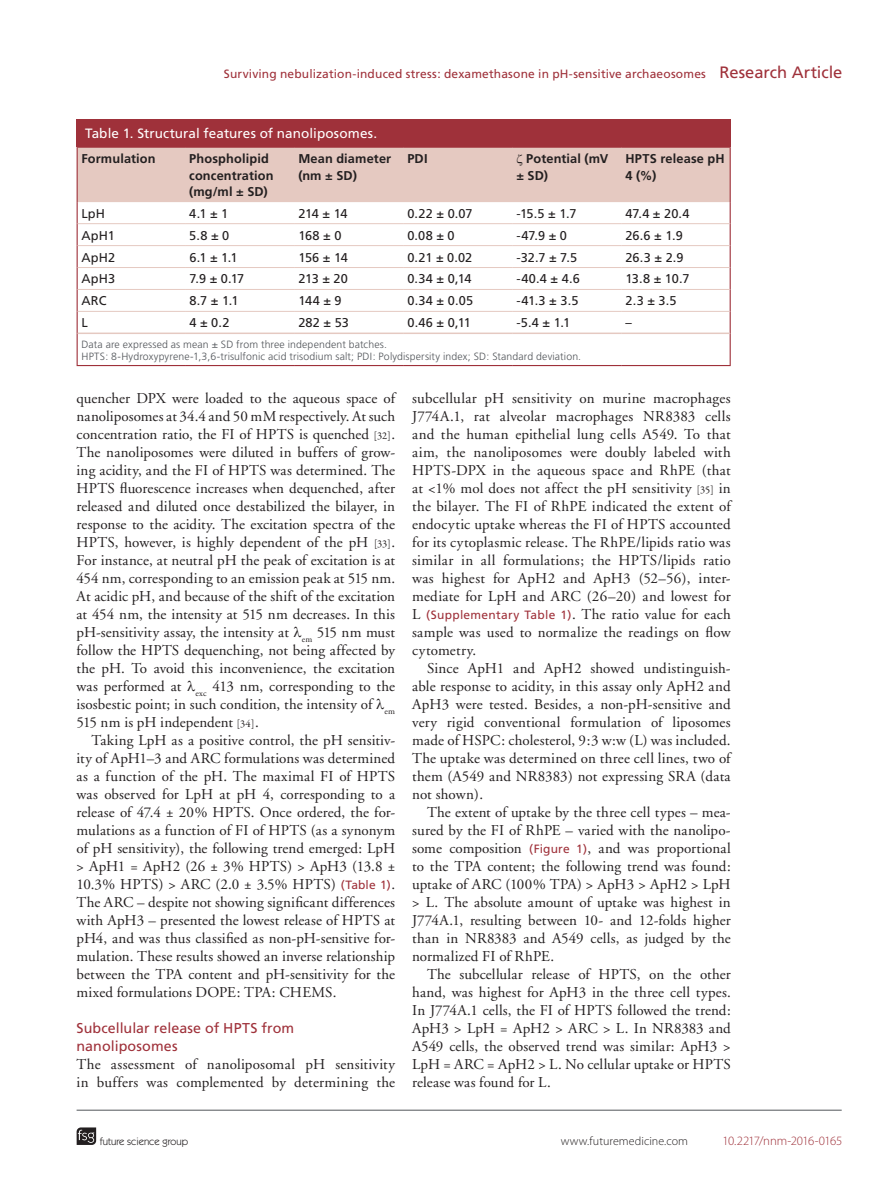
<style>
.page{position:relative;width:885px;height:1191px;background:#fff}
.page>*{position:absolute;margin:0;border:0;box-sizing:border-box;transform-origin:0 0}
.t1{font:15px/18px "Adobe Garamond";letter-spacing:.01em;color:#231f20;text-align:justify}
.t2{font:14.25px/18px "Frutiger";letter-spacing:.005em;color:#9f313a}
.t3{font:13.5px "Frutiger";letter-spacing:.005em;color:#fff}
.t4{font:12.75px "Frutiger";color:#231f20}
.t5{font:700 12.75px/16.5px "Frutiger 65";letter-spacing:.01em;color:#231f20}
.t6{font:300 12.75px "Myriad Pro";letter-spacing:-.045em;color:#9f313a}
.t7{font:12px "Frutiger";letter-spacing:.015em;color:#9f313a}
.t8{font:300 12px "Myriad Pro";letter-spacing:.005em;color:#231f20}
.t9{font:300 10.5px/12px "Frutiger";letter-spacing:.01em;color:#52555a}
.t10{font:10.5px "Itc Kabel";color:#231f20}
.s1{font-size:16.5px}
.s2{font-family:"Garamond Premr Pro";font-size:10.5px}
.s3{font-family:"Frutiger";font-size:12px;color:#9f313a}
</style>
<div class="page">
<svg style="left:77px;top:1127px;width:19px;height:18px"></svg>
<hr style="left:77px;top:1109px;width:764px;height:1px;background:#52555a">
<div style="left:77px;top:119px;width:653px;height:28px;background:#9f313a"></div>
<hr style="left:77px;top:333px;width:1px;height:32px;background:#9f313a">
<hr style="left:729px;top:333px;width:1px;height:32px;background:#9f313a">
<hr style="left:77px;top:365px;width:108px;height:1px;background:#9f313a">
<hr style="left:185px;top:365px;width:109px;height:1px;background:#9f313a">
<hr style="left:294px;top:365px;width:109px;height:1px;background:#9f313a">
<hr style="left:403px;top:365px;width:109px;height:1px;background:#9f313a">
<hr style="left:512px;top:365px;width:109px;height:1px;background:#9f313a">
<hr style="left:621px;top:365px;width:109px;height:1px;background:#9f313a">
<hr style="left:78px;top:332px;width:107px;height:2px;background:#e5c9c1">
<hr style="left:185px;top:332px;width:109px;height:2px;background:#e5c9c1">
<hr style="left:294px;top:332px;width:109px;height:2px;background:#e5c9c1">
<hr style="left:403px;top:332px;width:109px;height:2px;background:#e5c9c1">
<hr style="left:512px;top:332px;width:109px;height:2px;background:#e5c9c1">
<hr style="left:621px;top:332px;width:108px;height:2px;background:#e5c9c1">
<svg style="left:77px;top:147px;width:653px;height:186px"></svg>
<p class="t7" style="left:224px;top:67px;width:620px">Surviving nebulization-induced stress: dexamethasone in pH-sensitive archaeosomes <span class="s1">Research Article</span></p>
<p class="t3" style="left:85px;top:125px;width:293px">Table 1. Structural features of nanoliposomes.</p>
<p class="t5" style="left:81px;top:150px;width:76px">Formulation</p>
<p class="t5" style="left:189px;top:150px;width:86px">Phospholipid concentration (mg/ml ± SD)</p>
<p class="t5" style="left:298px;top:150px;width:94px">Mean diameter (nm ± SD)</p>
<p class="t5" style="left:407px;top:150px;width:22px">PDI</p>
<p class="t5" style="left:516px;top:150px;width:93px;text-indent:10px">Potential (mV ± SD)</p>
<p class="t5" style="left:625px;top:150px;width:101px">HPTS release pH<br>4 (%)</p>
<p class="t4" style="left:81px;top:206px;width:25px">LpH</p>
<p class="t4" style="left:189px;top:206px;width:40px">4.1 ± 1</p>
<p class="t4" style="left:298px;top:206px;width:51px">214 ± 14</p>
<p class="t4" style="left:407px;top:206px;width:67px">0.22 ± 0.07</p>
<p class="t4" style="left:516px;top:206px;width:62px">-15.5 ± 1.7</p>
<p class="t4" style="left:625px;top:206px;width:66px">47.4 ± 20.4</p>
<p class="t4" style="left:81px;top:228px;width:35px">ApH1</p>
<p class="t4" style="left:189px;top:228px;width:42px">5.8 ± 0</p>
<p class="t4" style="left:298px;top:228px;width:45px">168 ± 0</p>
<p class="t4" style="left:407px;top:228px;width:49px">0.08 ± 0</p>
<p class="t4" style="left:516px;top:228px;width:52px">-47.9 ± 0</p>
<p class="t4" style="left:625px;top:228px;width:59px">26.6 ± 1.9</p>
<p class="t4" style="left:81px;top:250px;width:35px">ApH2</p>
<p class="t4" style="left:189px;top:250px;width:50px">6.1 ± 1.1</p>
<p class="t4" style="left:298px;top:250px;width:51px">156 ± 14</p>
<p class="t4" style="left:407px;top:250px;width:66px">0.21 ± 0.02</p>
<p class="t4" style="left:516px;top:250px;width:62px">-32.7 ± 7.5</p>
<p class="t4" style="left:625px;top:250px;width:60px">26.3 ± 2.9</p>
<p class="t4" style="left:81px;top:271px;width:35px">ApH3</p>
<p class="t4" style="left:189px;top:271px;width:57px">7.9 ± 0.17</p>
<p class="t4" style="left:298px;top:271px;width:51px">213 ± 20</p>
<p class="t4" style="left:407px;top:271px;width:66px">0.34 ± 0,14</p>
<p class="t4" style="left:516px;top:271px;width:65px">-40.4 ± 4.6</p>
<p class="t4" style="left:625px;top:271px;width:65px">13.8 ± 10.7</p>
<p class="t4" style="left:81px;top:293px;width:27px">ARC</p>
<p class="t4" style="left:189px;top:293px;width:51px">8.7 ± 1.1</p>
<p class="t4" style="left:298px;top:293px;width:45px">144 ± 9</p>
<p class="t4" style="left:407px;top:293px;width:67px">0.34 ± 0.05</p>
<p class="t4" style="left:516px;top:293px;width:64px">-41.3 ± 3.5</p>
<p class="t4" style="left:625px;top:293px;width:53px">2.3 ± 3.5</p>
<p class="t4" style="left:81px;top:315px;width:8px">L</p>
<p class="t4" style="left:189px;top:315px;width:42px">4 ± 0.2</p>
<p class="t4" style="left:298px;top:315px;width:52px">282 ± 53</p>
<p class="t4" style="left:407px;top:315px;width:65px">0.46 ± 0,11</p>
<p class="t4" style="left:516px;top:315px;width:55px">-5.4 ± 1.1</p>
<p class="t4" style="left:625px;top:315px;width:8px">–</p>
<p class="t9" style="left:81px;top:338px;width:501px">Data are expressed as mean ± SD from three independent batches.<br>HPTS: 8-Hydroxypyrene-1,3,6-trisulfonic acid trisodium salt; PDI: Polydispersity index; SD: Standard deviation.</p>
<p class="t1" style="left:77px;top:389px;width:320px">quencher DPX were loaded to the aqueous space of nanoliposomes at 34.4 and 50 mM respectively. At such concentration ratio, the FI of HPTS is quenched <span class="s2">[32]</span>.<br>The nanoliposomes were diluted in buffers of grow&shy;ing acidity, and the FI of HPTS was determined. The HPTS fluorescence increases when dequenched, after released and diluted once destabilized the bilayer, in response to the acidity. The excitation spectra of the HPTS, however, is highly dependent of the pH <span class="s2">[33]</span>.<br>For instance, at neutral pH the peak of excitation is at 454 nm, corresponding to an emission peak at 515 nm.<br>At acidic pH, and because of the shift of the excitation at 454 nm, the intensity at 515 nm decreases. In this pH-sensitivity assay, the intensity at <sub>em</sub> 515 nm must follow the HPTS dequenching, not being affected by the pH. To avoid this inconvenience, the excitation was performed at <sub>exc</sub> 413 nm, corresponding to the isosbestic point; in such condition, the intensity of <sub>em </sub>515 nm is pH independent <span class="s2">[34]</span>.</p>
<p class="t1" style="left:77px;top:731px;width:320px;text-indent:15px">Taking LpH as a positive control, the pH sensitiv&shy;ity of ApH1–3 and ARC formulations was determined as a function of the pH. The maximal FI of HPTS was observed for LpH at pH 4, corresponding to a release of 47.4 ± 20% HPTS. Once ordered, the for&shy;mulations as a function of FI of HPTS (as a synonym of pH sensitivity), the following trend emerged: LpH &gt; ApH1 = ApH2 (26 ± 3% HPTS) &gt; ApH3 (13.8 ± 10.3% HPTS) &gt; ARC (2.0 ± 3.5% HPTS) <span class="s3">(Table 1)</span>.<br>The ARC – despite not showing significant differences with ApH3 – presented the lowest release of HPTS at pH4, and was thus classified as non-pH-sensitive for&shy;mulation. These results showed an inverse relationship between the TPA content and pH-sensitivity for the mixed formulations DOPE: TPA: CHEMS.</p>
<p class="t2" style="left:77px;top:1019px;width:219px">Subcellular release of HPTS from nanoliposomes</p>
<p class="t1" style="left:77px;top:1055px;width:320px">The assessment of nanoliposomal pH sensitivity in buffers was complemented by determining the</p>
<p class="t1" style="left:412px;top:389px;width:320px">subcellular pH sensitivity on murine macrophages J774A.1, rat alveolar macrophages NR8383 cells and the human epithelial lung cells A549. To that aim, the nanoliposomes were doubly labeled with HPTS-DPX in the aqueous space and RhPE (that at &lt;1% mol does not affect the pH sensitivity <span class="s2">[35]</span> in the bilayer. The FI of RhPE indicated the extent of endocytic uptake whereas the FI of HPTS accounted for its cytoplasmic release. The RhPE/lipids ratio was similar in all formulations; the HPTS/lipids ratio was highest for ApH2 and ApH3 (52–56), inter&shy;mediate for LpH and ARC (26–20) and lowest for L <span class="s3">(Supplementary Table 1)</span>. The ratio value for each sample was used to normalize the readings on flow cytometry.</p>
<p class="t1" style="left:412px;top:659px;width:320px;text-indent:15px">Since ApH1 and ApH2 showed undistinguish&shy;able response to acidity, in this assay only ApH2 and ApH3 were tested. Besides, a non-pH-sensitive and very rigid conventional formulation of liposomes made of HSPC: cholesterol, 9:3 w:w (L) was included.<br>The uptake was determined on three cell lines, two of them (A549 and NR8383) not expressing SRA (data not shown).</p>
<p class="t1" style="left:412px;top:803px;width:320px;text-indent:15px">The extent of uptake by the three cell types – mea&shy;sured by the FI of RhPE – varied with the nanolipo&shy;some composition <span class="s3">(Figure 1)</span>, and was proportional to the TPA content; the following trend was found: uptake of ARC (100% TPA) &gt; ApH3 &gt; ApH2 &gt; LpH &gt; L. The absolute amount of uptake was highest in J774A.1, resulting between 10- and 12-folds higher than in NR8383 and A549 cells, as judged by the normalized FI of RhPE.</p>
<p class="t1" style="left:412px;top:965px;width:320px;text-indent:15px">The subcellular release of HPTS, on the other hand, was highest for ApH3 in the three cell types.<br>In J774A.1 cells, the FI of HPTS followed the trend:<br>ApH3 &gt; LpH = ApH2 &gt; ARC &gt; L. In NR8383 and A549 cells, the observed trend was similar: ApH3 &gt; LpH = ARC = ApH2 &gt; L. No cellular uptake or HPTS release was found for L.</p>
<p class="t10" style="left:100px;top:1135px;width:90px">future science group</p>
<p class="t8" style="left:560px;top:1134px;width:129px">www.futuremedicine.com</p>
<p class="t6" style="left:722px;top:1133px;width:121px">10.2217/nnm-2016-0165</p>
</div>
